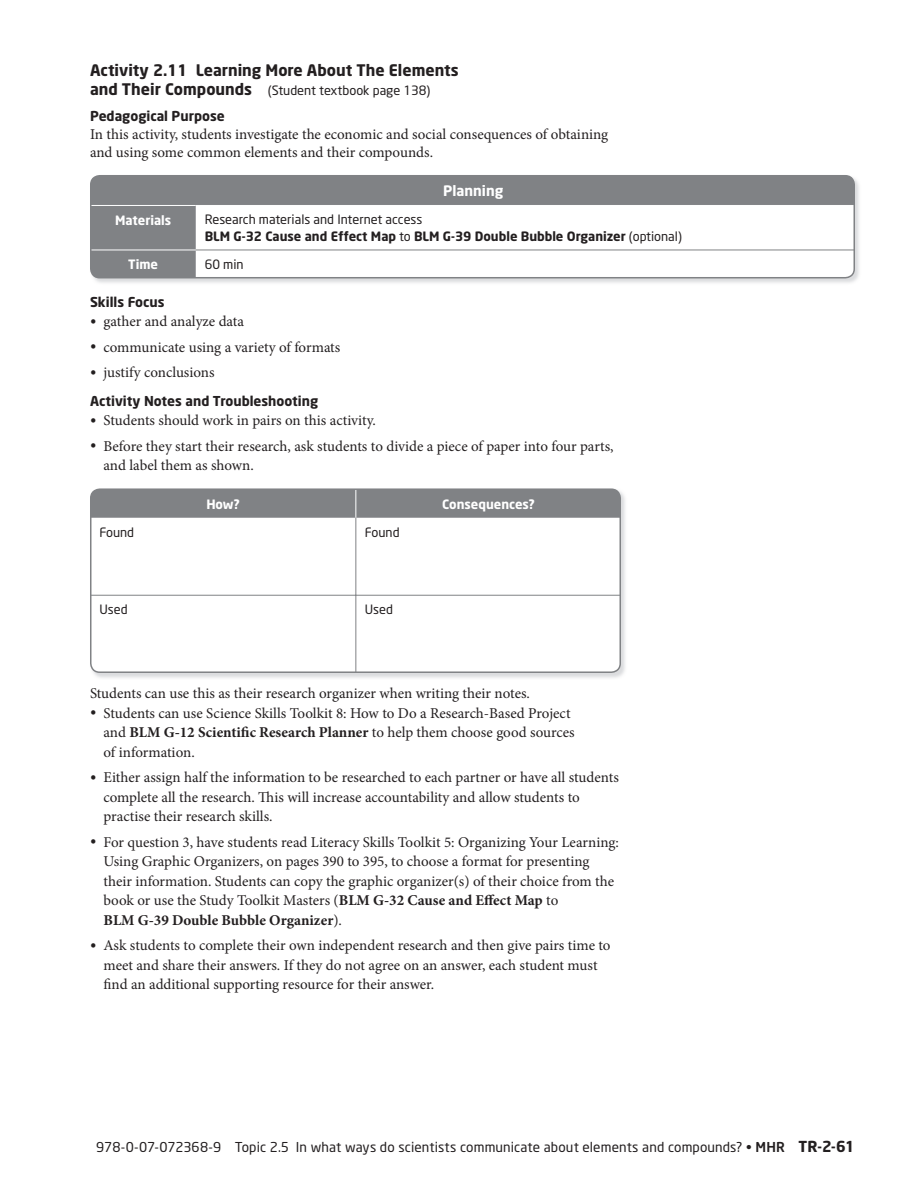
<style>
.page{position:relative;width:918px;height:1188px;background:#fff}
.page>*{position:absolute;margin:0;border:0;box-sizing:border-box;transform-origin:0 0}
.t1{font:700 15.75px "Neo Sans";color:#231f20}
.t2{font:15px/19.5px "Minion Pro";color:#231f20}
.t3{font:700 14.25px "Neo Sans";color:#fff}
.t4{font:13.5px "Neo Sans";letter-spacing:.005em;color:#231f20}
.t5{font:700 13.5px "Neo Sans";color:#231f20}
.t6{font:700 12.75px/16.5px "Neo Sans";color:#231f20}
.t7{font:12.75px "Neo Sans";color:#231f20}
.t8{font:700 12.75px "Neo Sans";color:#fff}
.s1{font-weight:700;font-size:15.75px}
.s2{font-weight:400}
.s3{font-size:16.5px}
.s4{font-weight:700}
.s5{font-weight:500}
.s6{font-weight:700;font-size:15px}
</style>
<div class="page">
<img style="left:90px;top:175px;width:769px;height:108px">
<svg style="left:91px;top:176px;width:763px;height:102px"></svg>
<hr style="left:196px;top:205px;width:658px;height:1px;background:#fff">
<hr style="left:196px;top:250px;width:658px;height:1px;background:#808285">
<hr style="left:91px;top:205px;width:105px;height:1px;background:#fff">
<hr style="left:91px;top:250px;width:105px;height:1px;background:#fff">
<div style="left:90px;top:175px;width:765px;height:103px;border:2px solid #808285;border-radius:9px"></div>
<img style="left:93px;top:492px;width:532px;height:186px">
<div style="left:93px;top:491px;width:527px;height:26px;background:#808285"></div>
<svg style="left:91px;top:517px;width:529px;height:155px"></svg>
<div style="left:90px;top:488px;width:531px;height:185px;border:2px solid #808285;border-radius:9px"></div>
<p class="t1" style="left:90px;top:64px;width:370px">Activity 2.11 Learning More About The Elements</p>
<p class="t7" style="left:90px;top:86px;width:342px"><span class="s1">and Their Compounds</span> (Student textbook page 138)</p>
<p class="t5" style="left:90px;top:110px;width:136px">Pedagogical Purpose</p>
<p class="t2" style="left:90px;top:126px;width:520px;line-height:18px">In this activity, students investigate the economic and social consequences of obtaining and using some common elements and their compounds.</p>
<p class="t3" style="left:443px;top:185px;width:62px">Planning</p>
<p class="t8" style="left:115px;top:215px;width:58px">Materials</p>
<p class="t6" style="left:205px;top:213px;width:479px"><span class="s2">Research materials and Internet access<br></span>BLM G-32 Cause and Effect Map <span class="s2">to</span> BLM G-39 Double Bubble Organizer <span class="s2">(optional)</span></p>
<p class="t8" style="left:128px;top:260px;width:31px">Time</p>
<p class="t7" style="left:205px;top:259px;width:41px">60 min</p>
<p class="t5" style="left:90px;top:296px;width:76px">Skills Focus</p>
<p class="t2" style="left:90px;top:313px;width:156px"><span class="s3">•</span> gather and analyze data</p>
<p class="t2" style="left:90px;top:339px;width:252px"><span class="s3">•</span> communicate using a variety of formats</p>
<p class="t2" style="left:90px;top:364px;width:126px"><span class="s3">•</span> justify conclusions</p>
<p class="t5" style="left:90px;top:395px;width:230px">Activity Notes and Troubleshooting</p>
<p class="t2" style="left:90px;top:412px;width:287px"><span class="s3">•</span> Students should work in pairs on this activity.</p>
<p class="t2" style="left:104px;top:438px;width:512px;text-indent:-14px"><span class="s3">•</span> Before they start their research, ask students to divide a piece of paper into four parts, and label them as shown.</p>
<p class="t8" style="left:206px;top:499px;width:35px">How?</p>
<p class="t8" style="left:442px;top:499px;width:94px">Consequences?</p>
<p class="t7" style="left:99px;top:527px;width:36px">Found</p>
<p class="t7" style="left:365px;top:527px;width:36px">Found</p>
<p class="t7" style="left:99px;top:605px;width:30px">Used</p>
<p class="t7" style="left:365px;top:605px;width:30px">Used</p>
<p class="t2" style="left:90px;top:685px;width:442px">Students can use this as their research organizer when writing their notes.</p>
<p class="t2" style="left:104px;top:705px;width:473px;text-indent:-14px"><span class="s3">•</span> Students can use Science Skills Toolkit 8: How to Do a Research-Based Project and <span class="s4">BLM G-12 Scientific Research Planner</span> to help them choose good sources of information.</p>
<p class="t2" style="left:104px;top:769px;width:517px;text-indent:-14px"><span class="s3">•</span> Either assign half the information to be researched to each partner or have all students complete all the research. This will increase accountability and allow students to practise their research skills.</p>
<p class="t2" style="left:104px;top:834px;width:517px;text-indent:-14px"><span class="s3">•</span> For question 3, have students read Literacy Skills Toolkit 5: Organizing Your Learning:<br>Using Graphic Organizers, on pages 390 to 395, to choose a format for presenting their information. Students can copy the graphic organizer(s) of their choice from the book or use the Study Toolkit Masters (<span class="s4">BLM G-32 Cause and Effect Map</span> to<br><span class="s4">BLM G-39 Double Bubble Organizer</span>).</p>
<p class="t2" style="left:104px;top:937px;width:509px;text-indent:-14px"><span class="s3">•</span> Ask students to complete their own independent research and then give pairs time to meet and share their answers. If they do not agree on an answer, each student must find an additional supporting resource for their answer.</p>
<p class="t4" style="left:96px;top:1142px;width:760px">978-0-07-072368-9 Topic 2.5 In what ways do scientists communicate about elements and compounds? • <span class="s5">MHR</span> <span class="s6">TR-2-61</span></p>
</div>
